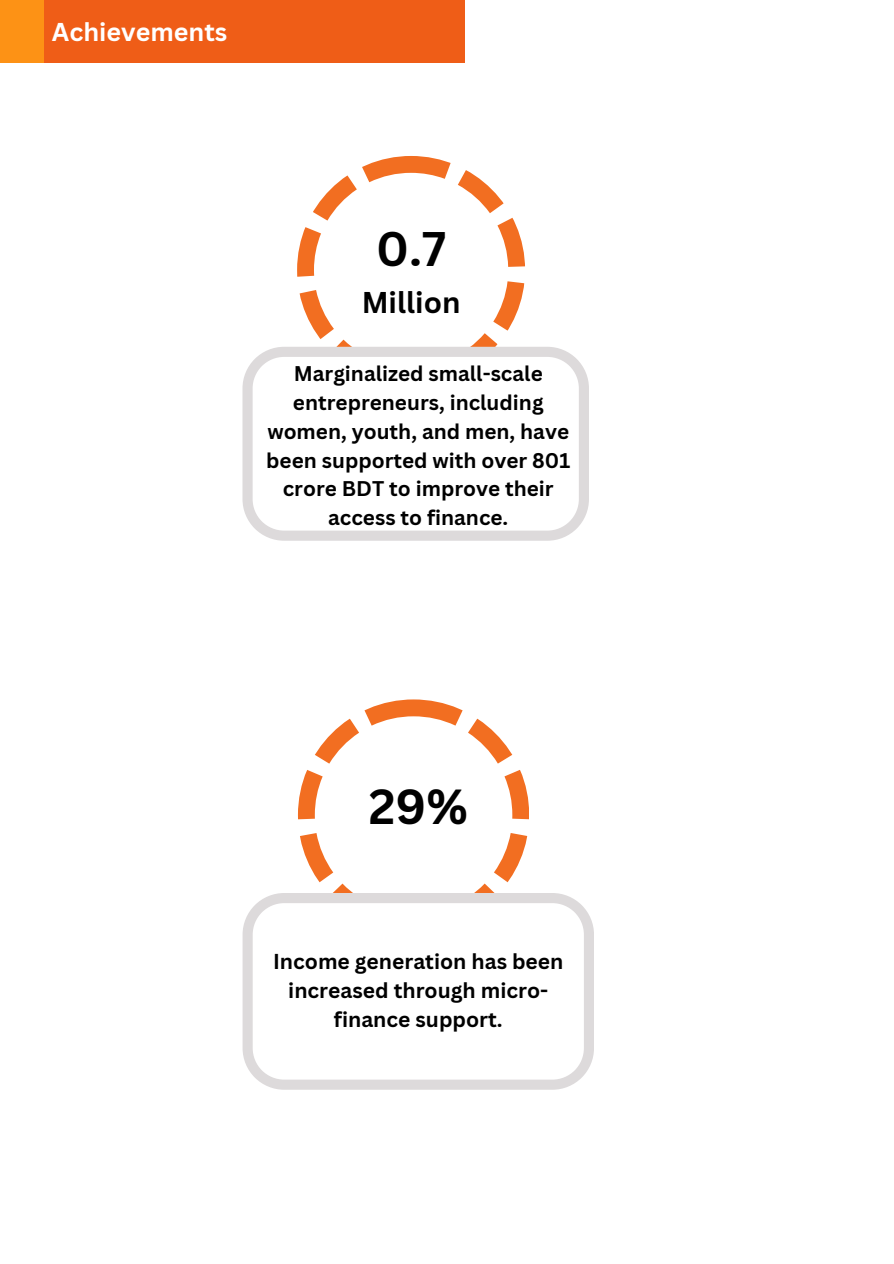
<style>
.page{position:relative;width:894px;height:1264px;background:#fff}
.page>*{position:absolute;margin:0;border:0;box-sizing:border-box;transform-origin:0 0}
.t1{font:700 47.85px "Canva Sans";color:#000}
.t2{font:700 47.25px "Canva Sans";color:#000}
.t3{font:700 29.25px "Canva Sans";color:#000}
.t4{font:700 25.05px "Canva Sans";color:#fff}
.t5{font:700 21px/29.2px "Canva Sans";color:#000;text-align:center}
.t6{font:700 20.7px/28.8px "Canva Sans";color:#000;text-align:center}
</style>
<div class="page">
<svg style="left:297px;top:156px;width:228px;height:191px"></svg>
<svg style="left:242px;top:347px;width:346px;height:193px"></svg>
<div style="left:0;top:0;width:464px;height:62px;background:#ef5d17"></div>
<div style="left:0;top:0;width:44px;height:62px;background:#fd9215"></div>
<svg style="left:298px;top:699px;width:230px;height:194px"></svg>
<svg style="left:242px;top:893px;width:351px;height:196px"></svg>
<p class="t4" style="left:52px;top:14px;width:177px">Achievements</p>
<h2 class="t2" style="left:376px;top:215px;width:71px">0.7</h2>
<h3 class="t3" style="left:361px;top:282px;width:100px">Million</h3>
<p class="t6" style="left:266px;top:359px;width:305px">Marginalized small-scale entrepreneurs, including women, youth, and men, have been supported with over 801 crore BDT to improve their access to finance.</p>
<h1 class="t1" style="left:368px;top:772px;width:101px">29%</h1>
<p class="t5" style="left:273px;top:945px;width:292px">Income generation has been increased through micro&shy;finance support.</p>
</div>
